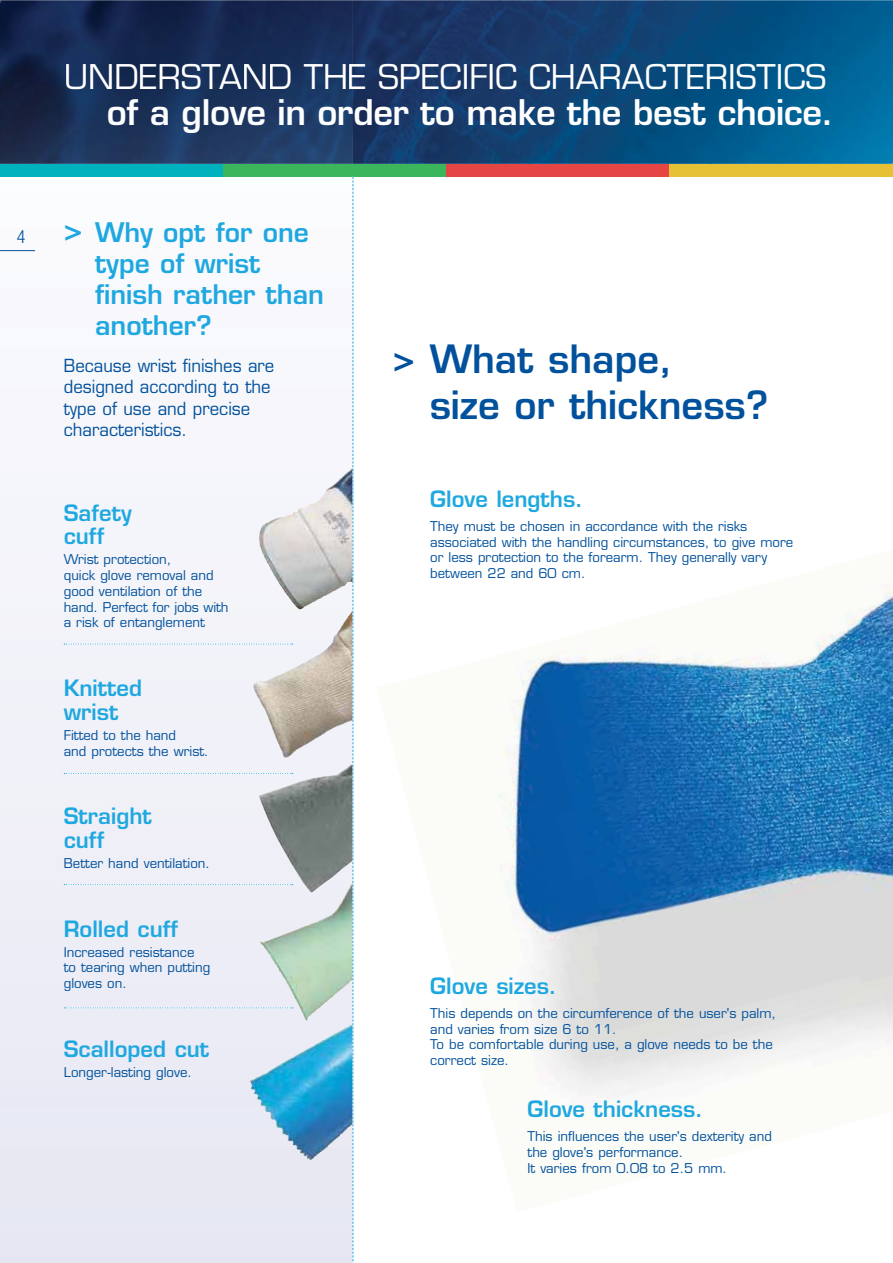
<style>
.page{position:relative;width:893px;height:1263px;background:#fff}
.page>*{position:absolute;margin:0;border:0;box-sizing:border-box;transform-origin:0 0}
.t1{font:600 38.1px/45.5px "Eurostile LT Std";color:#01519c}
.t2{font:600 34.5px "Eurostile LT Std";letter-spacing:-.01em;color:#fff}
.t3{font:33.3px "Eurostile LT Std";color:#fff}
.t4{font:600 26.4px/30.8px "Eurostile LT Std";color:#1fa8e0}
.t5{font:600 21.9px/23.4px "Eurostile LT Std";color:#1fa8e0}
.t6{font:300 condensed 18px "Helvetica Neue LT Std";color:#01519c}
.t7{font:17.55px/21.1px "Eurostile LT Std";color:#01519c;scale:.95 1}
.t8{font:13.2px/15.8px "Eurostile LT Std";color:#01519c}
.s1{color:#fdfeff}
.s2{font-size:32.25px}
</style>
<div class="page">
<img style="left:670px;top:0;width:222px;height:164px">
<img style="left:503px;top:0;width:167px;height:164px">
<img style="left:353px;top:0;width:150px;height:99px">
<img style="left:615px;top:137px;width:98px;height:27px">
<img style="left:353px;top:133px;width:181px;height:31px">
<img style="left:353px;top:99px;width:476px;height:34px">
<img style="left:353px;top:64px;width:12px;height:25px">
<img style="left:498px;top:584px;width:394px;height:527px">
<div style="left:0;top:164px;width:353px;height:1099px;background:#f1f2f9"></div>
<img style="left:0;top:0;width:353px;height:164px">
<img style="left:66px;top:64px;width:46px;height:25px">
<img style="left:116px;top:64px;width:40px;height:25px">
<img style="left:160px;top:64px;width:19px;height:25px">
<img style="left:182px;top:64px;width:60px;height:25px">
<img style="left:244px;top:64px;width:21px;height:25px">
<img style="left:270px;top:64px;width:21px;height:25px">
<img style="left:304px;top:64px;width:19px;height:25px">
<img style="left:325px;top:64px;width:20px;height:25px">
<svg style="left:64px;top:644px;width:188px;height:1px"></svg>
<svg style="left:64px;top:773px;width:194px;height:1px"></svg>
<svg style="left:64px;top:884px;width:194px;height:1px"></svg>
<svg style="left:64px;top:1008px;width:196px;height:1px"></svg>
<img style="left:260px;top:893px;width:92px;height:128px">
<img style="left:249px;top:1025px;width:101px;height:135px">
<img style="left:258px;top:765px;width:94px;height:128px">
<img style="left:253px;top:611px;width:99px;height:120px">
<img style="left:259px;top:468px;width:93px;height:141px">
<div style="left:0;top:164px;width:223px;height:13px;background:#00b2bd"></div>
<div style="left:223px;top:164px;width:223px;height:13px;background:#3bb65c"></div>
<div style="left:446px;top:164px;width:223px;height:13px;background:#e54543"></div>
<div style="left:669px;top:164px;width:223px;height:13px;background:#e6c136"></div>
<hr style="left:0;top:250px;width:35px;height:1px;background:#01519c">
<svg style="left:352px;top:177px;width:1px;height:1086px"></svg>
<h3 class="t6" style="left:17px;top:230px;width:10px">4</h3>
<h3 class="t3" style="left:64px;top:63px;width:764px">UNDERSTAND THE SPECIFIC CHARACTERISTICS</h3>
<h2 class="t2" style="left:107px;top:99px;width:729px"><span class="s1">of a glove in or</span>der to make the best choice.</h2>
<h3 class="t4" style="left:95px;top:220px;width:230px;text-indent:-31px"><span class="s2">&gt;</span> Why opt for one type of wrist finish rather than another?</h3>
<h3 class="t7" style="left:64px;top:357px;width:223px">Because wrist finishes are designed according to the type of use and precise characteristics.</h3>
<h3 class="t5" style="left:64px;top:503px;width:69px">Safety cuff</h3>
<p class="t8" style="left:64px;top:553px;width:166px">Wrist protection,<br>quick glove removal and good ventilation of the hand. Perfect for jobs with a risk of entanglement</p>
<h3 class="t5" style="left:64px;top:679px;width:80px">Knitted wrist</h3>
<p class="t8" style="left:64px;top:728px;width:146px">Fitted to the hand<br>and protects the wrist.</p>
<h3 class="t5" style="left:64px;top:807px;width:90px">Straight cuff</h3>
<p class="t8" style="left:64px;top:856px;width:148px">Better hand ventilation.</p>
<h3 class="t5" style="left:64px;top:919px;width:116px">Rolled cuff</h3>
<p class="t8" style="left:64px;top:945px;width:148px">Increased resistance<br>to tearing when putting gloves on.</p>
<h3 class="t5" style="left:64px;top:1039px;width:147px">Scalloped cut</h3>
<p class="t8" style="left:64px;top:1066px;width:130px">Longer-lasting glove.</p>
<h1 class="t1" style="left:429px;top:340px;width:340px;text-indent:-37px">&gt; What shape,<br>size or thickness?</h1>
<h3 class="t5" style="left:430px;top:489px;width:154px">Glove lengths.</h3>
<p class="t8" style="left:430px;top:519px;width:364px">They must be chosen in accordance with the risks associated with the handling circumstances, to give more or less protection to the forearm. They generally vary between 22 and 60 cm.</p>
<h3 class="t5" style="left:430px;top:976px;width:128px">Glove sizes.</h3>
<p class="t8" style="left:430px;top:1006px;width:347px">This depends on the circumference of the user's palm, and varies from size 6 to 11.<br>To be comfortable during use, a glove needs to be the correct size.</p>
<h3 class="t5" style="left:527px;top:1099px;width:177px">Glove thickness.</h3>
<p class="t8" style="left:527px;top:1129px;width:246px">This influences the user's dexterity and the glove's performance.<br>It varies from 0.08 to 2.5 mm.</p>
</div>
